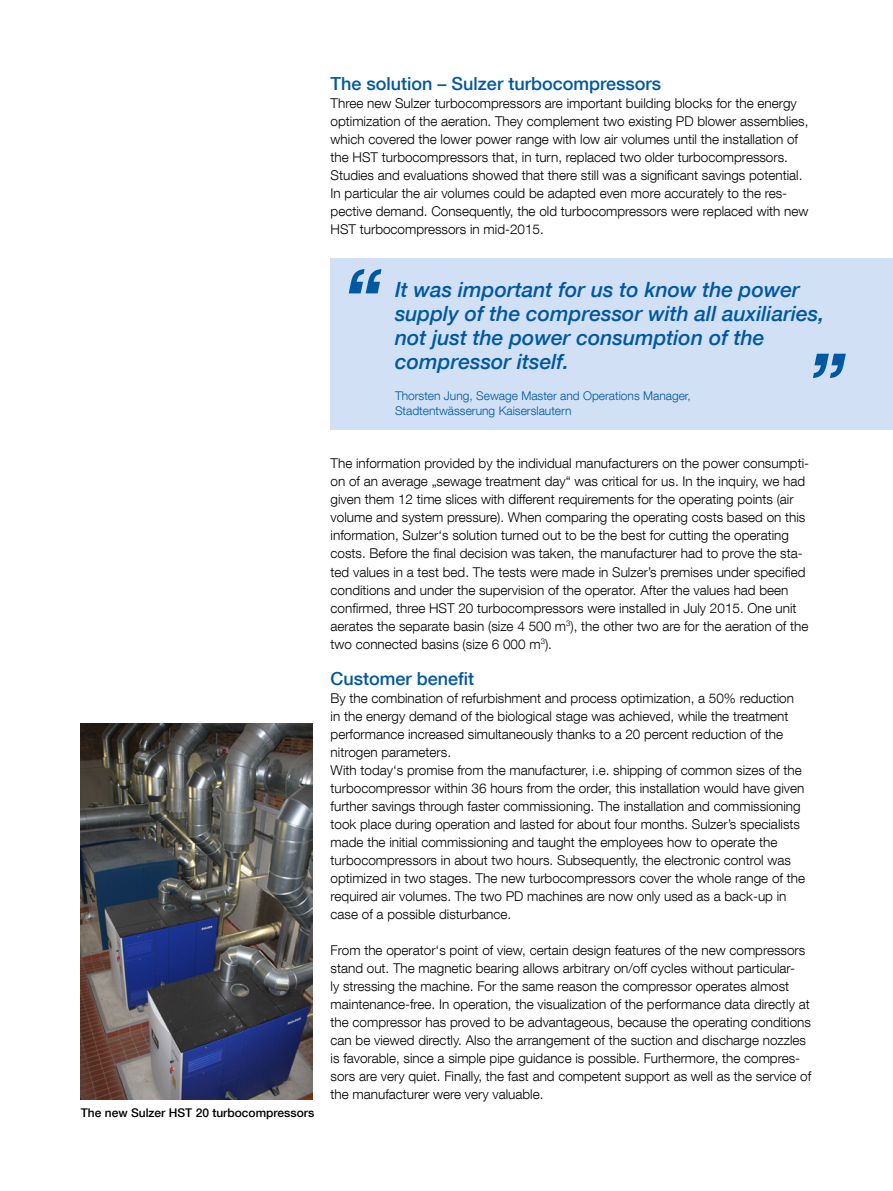
<style>
.page{position:relative;width:893px;height:1191px;background:#fff}
.page>*{position:absolute;margin:0;border:0;box-sizing:border-box;transform-origin:0 0}
.Paragraph_text{font:italic 500 21px/24px "Helvetica Neue LT Com";color:#0058a2}
.Subheading{font:500 18px "Helvetica Neue LT Com";color:#0058a2}
.Bulleted_paragraph_t{font:300 13.5px/18px "Helvetica Neue LT Com";color:#000}
.Paragraph_text-2{font:300 13.5px/18px "Helvetica Neue LT Com";color:#000}
.t1{font:300 12px/15px "Helvetica Neue LT Com";color:#0058a2}
.t2{font:500 12px "Helvetica Neue LT Com";color:#000}
</style>
<div class="page">
<img style="left:81px;top:723px;width:232px;height:376px">
<div style="left:331px;top:257px;width:562px;height:172px;background:#d1e0f4"></div>
<svg style="left:349px;top:269px;width:33px;height:24px"></svg>
<svg style="left:813px;top:354px;width:33px;height:24px"></svg>
<p class="Subheading" style="left:331px;top:73px;width:332px">The solution – Sulzer turbocompressors</p>
<p class="Paragraph_text-2" style="left:331px;top:94px;width:479px">Three new Sulzer turbocompressors are important building blocks for the energy optimization of the aeration. They complement two existing PD blower assemblies, which covered the lower power range with low air volumes until the installation of the HST turbocompressors that, in turn, replaced two older turbocompressors.<br>Studies and evaluations showed that there still was a significant savings potential.<br>In particular the air volumes could be adapted even more accurately to the res&shy;pective demand. Consequently, the old turbocompressors were replaced with new HST turbocompressors in mid-2015.</p>
<p class="t2" style="left:81px;top:1105px;width:235px">The new Sulzer HST 20 turbocompressors</p>
<p class="Paragraph_text" style="left:395px;top:278px;width:431px">It was important for us to know the power supply of the compressor with all auxiliaries, not just the power consumption of the compressor itself.</p>
<p class="t1" style="left:395px;top:388px;width:297px">Thorsten Jung, Sewage Master and Operations Manager,<br>Stadtentwässerung Kaiserslautern</p>
<p class="Paragraph_text-2" style="left:331px;top:454px;width:480px">The information provided by the individual manufacturers on the power consumpti&shy;on of an average „sewage treatment day“ was critical for us. In the inquiry, we had given them 12 time slices with different requirements for the operating points (air volume and system pressure). When comparing the operating costs based on this information, Sulzer‘s solution turned out to be the best for cutting the operating costs. Before the final decision was taken, the manufacturer had to prove the sta&shy;ted values in a test bed. The tests were made in Sulzer’s premises under specified conditions and under the supervision of the operator. After the values had been confirmed, three HST 20 turbocompressors were installed in July 2015. One unit aerates the separate basin (size 4 500 m<sup>3</sup>), the other two are for the aeration of the two connected basins (size 6 000 m<sup>3</sup>).</p>
<p class="Subheading" style="left:331px;top:667px;width:145px">Customer benefit</p>
<p class="Bulleted_paragraph_t" style="left:331px;top:688px;width:465px">By the combination of refurbishment and process optimization, a 50% reduction in the energy demand of the biological stage was achieved, while the treatment performance increased simultaneously thanks to a 20 percent reduction of the nitrogen parameters.</p>
<p class="Bulleted_paragraph_t" style="left:331px;top:760px;width:476px">With today‘s promise from the manufacturer, i.e. shipping of common sizes of the turbocompressor within 36 hours from the order, this installation would have given further savings through faster commissioning. The installation and commissioning took place during operation and lasted for about four months. Sulzer’s specialists made the initial commissioning and taught the employees how to operate the turbocompressors in about two hours. Subsequently, the electronic control was optimized in two stages. The new turbocompressors cover the whole range of the required air volumes. The two PD machines are now only used as a back-up in case of a possible disturbance.</p>
<p class="Bulleted_paragraph_t" style="left:331px;top:940px;width:482px">From the operator‘s point of view, certain design features of the new compressors stand out. The magnetic bearing allows arbitrary on/off cycles without particular-<br>ly stressing the machine. For the same reason the compressor operates almost maintenance-free. In operation, the visualization of the performance data directly at the compressor has proved to be advantageous, because the operating conditions can be viewed directly. Also the arrangement of the suction and discharge nozzles is favorable, since a simple pipe guidance is possible. Furthermore, the compres&shy;sors are very quiet. Finally, the fast and competent support as well as the service of the manufacturer were very valuable.</p>
</div>
